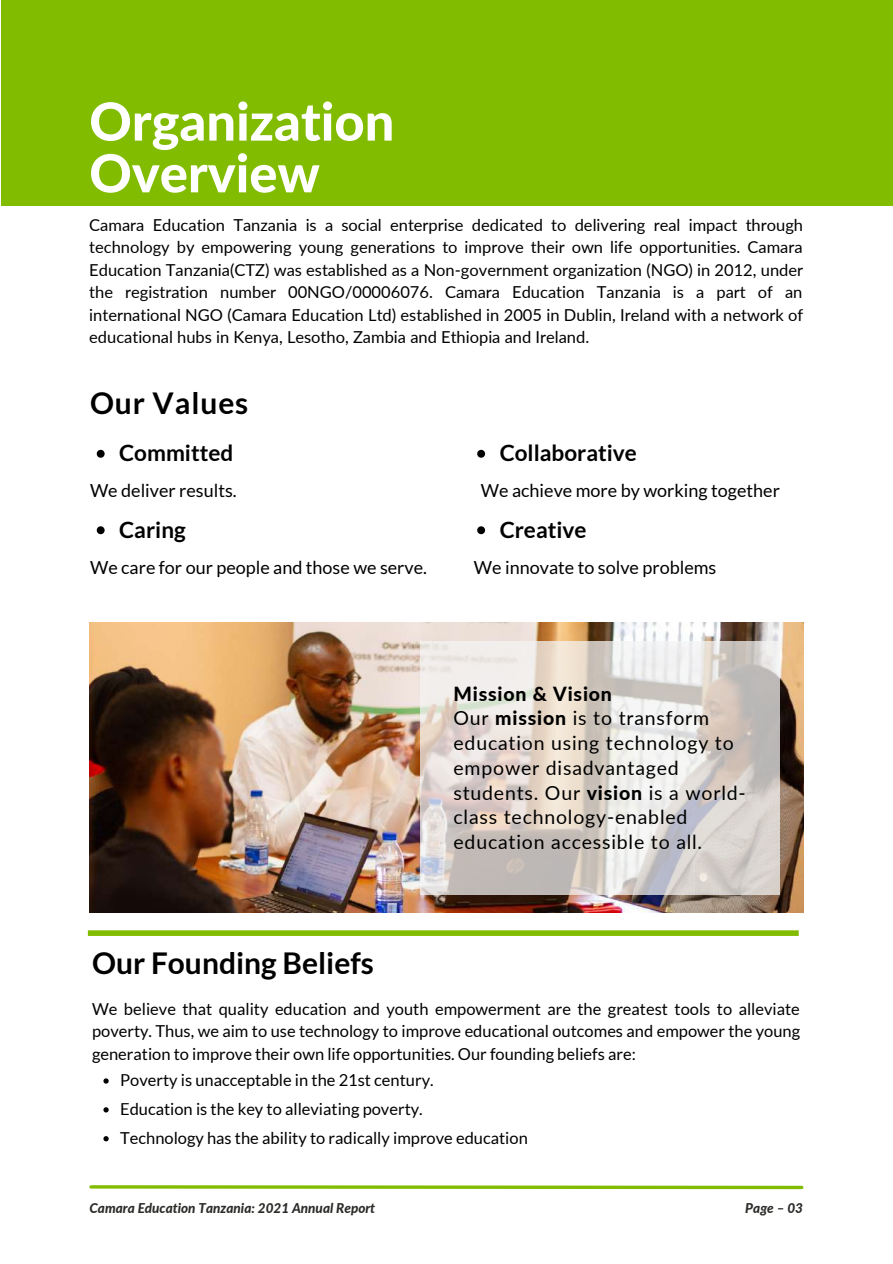
<style>
.page{position:relative;width:893px;height:1264px;background:#fff}
.page>*{position:absolute;margin:0;border:0;box-sizing:border-box;transform-origin:0 0}
.t1{font:800 52.5px/51.8px "Lato";color:#fff}
.t2{font:700 30px "Lato";color:#000}
.t3{font:700 30px "Lato";letter-spacing:.03em;color:#000}
.t4{font:700 22.5px "Lato";color:#000}
.t5{font:19.5px/24.8px "Lato";letter-spacing:.04em;color:#000}
.t6{font:18px "Lato";color:#000}
.t7{font:16.5px/22.5px "Lato";color:#000;text-align:justify}
.t8{font:italic 800 13.5px "Lato";color:#2c2c29}
.s1{font-weight:800}
</style>
<div class="page">
<div style="left:88px;top:930px;width:710px;height:5px;background:#82bc00"></div>
<div style="left:1px;top:0;width:891px;height:206px;background:#82bc00"></div>
<img style="left:89px;top:622px;width:714px;height:290px">
<svg style="left:420px;top:641px;width:360px;height:253px"></svg>
<svg style="left:103px;top:1078px;width:6px;height:5px"></svg>
<svg style="left:103px;top:1107px;width:6px;height:5px"></svg>
<svg style="left:103px;top:1136px;width:6px;height:5px"></svg>
<svg style="left:97px;top:450px;width:8px;height:7px"></svg>
<svg style="left:97px;top:526px;width:8px;height:8px"></svg>
<svg style="left:477px;top:450px;width:8px;height:7px"></svg>
<svg style="left:477px;top:526px;width:8px;height:8px"></svg>
<svg style="left:89px;top:1185px;width:715px;height:5px"></svg>
<h1 class="t1" style="left:89px;top:94px;width:306px">Organization<br>Overview</h1>
<p class="t7" style="left:89px;top:213px;width:715px">Camara Education Tanzania is a social enterprise dedicated to delivering real impact through technology by empowering young generations to improve their own life opportunities. Camara Education Tanzania(CTZ) was established as a Non-government organization (NGO) in 2012, under the registration number 00NGO/00006076. Camara Education Tanzania is a part of an international NGO (Camara Education Ltd) established in 2005 in Dublin, Ireland with a network of educational hubs in Kenya, Lesotho, Zambia and Ethiopia and Ireland.</p>
<h2 class="t3" style="left:90px;top:384px;width:160px">Our Values</h2>
<h3 class="t4" style="left:119px;top:439px;width:116px">Committed</h3>
<h3 class="t4" style="left:499px;top:439px;width:139px">Collaborative</h3>
<p class="t6" style="left:90px;top:479px;width:148px">We deliver results.</p>
<p class="t6" style="left:481px;top:479px;width:300px">We achieve more by working together</p>
<h3 class="t4" style="left:119px;top:515px;width:68px">Caring</h3>
<h3 class="t4" style="left:499px;top:515px;width:88px">Creative</h3>
<p class="t6" style="left:90px;top:556px;width:338px">We care for our people and those we serve.</p>
<p class="t6" style="left:474px;top:556px;width:244px">We innovate to solve problems</p>
<p class="t5" style="left:453px;top:680px;width:293px"><span class="s1">Mission &amp; Vision<br></span>Our <span class="s1">mission</span> is to transform education using technology to empower disadvantaged students. Our <span class="s1">vision</span> is a world&shy;class technology-enabled education accessible to all.</p>
<h2 class="t2" style="left:92px;top:944px;width:283px">Our Founding Beliefs</h2>
<p class="t7" style="left:92px;top:996px;width:709px">We believe that quality education and youth empowerment are the greatest tools to alleviate poverty. Thus, we aim to use technology to improve educational outcomes and empower the young generation to improve their own life opportunities. Our founding beliefs are:</p>
<p class="t7" style="left:120px;top:1065px;width:409px;line-height:28.8px;text-align:left">Poverty is unacceptable in the 21st century.<br>Education is the key to alleviating poverty.<br>Technology has the ability to radically improve education</p>
<p class="t8" style="left:90px;top:1199px;width:287px">Camara Education Tanzania: 2021 Annual Report</p>
<p class="t8" style="left:745px;top:1199px;width:59px">Page – 03</p>
</div>
